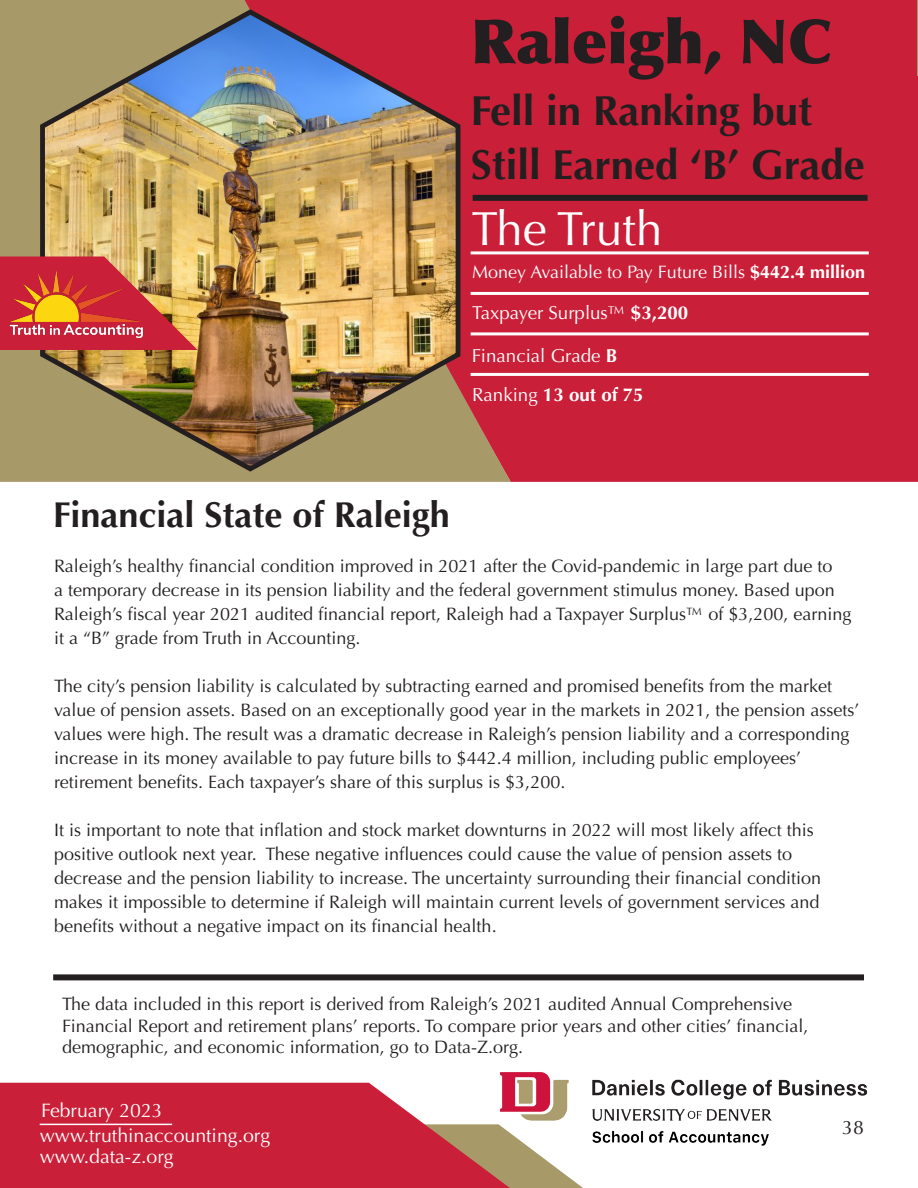
<style>
.page{position:relative;width:918px;height:1188px;background:#fff}
.page>*{position:absolute;margin:0;border:0;box-sizing:border-box;transform-origin:0 0}
.t1{font:900 61.5px "Optima";color:#231f20}
.t2{font:48px "Optima";color:#fff}
.t3{font:700 42px/54px "Optima";color:#231f20}
.t4{font:700 36px "Optima";color:#231f20}
.t5{font:19.5px "Optima";color:#fff}
.t6{font:19.5px "Optima";color:#231f20}
.t7{font:18.75px "Optima";color:#fff}
.t8{font:700 18.75px "Optima";color:#fff}
.t9{font:18px/24px "Optima";color:#231f20}
.t10{font:18px "Optima";color:#fff}
.s1{font-weight:700}
.s2{font-weight:400}
</style>
<div class="page">
<div style="left:511px;top:0;width:407px;height:482px;background:#ca1f38"></div>
<div style="left:473px;top:195px;width:395px;height:6px;background:#231f20"></div>
<hr style="left:471px;top:251px;width:398px;height:3px;background:#fff">
<hr style="left:471px;top:292px;width:398px;height:3px;background:#fff">
<hr style="left:471px;top:332px;width:398px;height:3px;background:#fff">
<hr style="left:471px;top:373px;width:398px;height:3px;background:#fff">
<svg style="left:0;top:0;width:511px;height:482px;background:#b85e52"></svg>
<div style="left:53px;top:974px;width:811px;height:6px;background:#231f20"></div>
<svg style="left:510px;top:1152px;width:73px;height:36px"></svg>
<svg style="left:0;top:1083px;width:510px;height:105px;background:#cc374a"></svg>
<img style="left:38px;top:7px;width:427px;height:467px">
<svg style="left:0;top:256px;width:198px;height:94px;background:#d47a51"></svg>
<hr style="left:917px;top:0;width:1px;height:75px;background:#a89969">
<img style="left:0;top:256px;width:153px;height:86px">
<img style="left:500px;top:1072px;width:368px;height:80px">
<hr style="left:40px;top:1124px;width:132px;height:1px;background:#fff">
<p class="t1" style="left:471px;top:4px;width:363px">Raleigh, NC</p>
<p class="t3" style="left:471px;top:84px;width:395px">Fell in Ranking but<br>Still Earned ‘B’ Grade</p>
<p class="t2" style="left:472px;top:201px;width:192px">The Truth</p>
<p class="t10" style="left:472px;top:262px;width:394px">Money Available to Pay Future Bills <span class="s1">$442.4 million</span></p>
<p class="t7" style="left:472px;top:302px;width:218px">Taxpayer Surplus™ <span class="s1">$3,200</span></p>
<p class="t7" style="left:472px;top:344px;width:147px">Financial Grade <span class="s1">B</span></p>
<p class="t8" style="left:472px;top:383px;width:173px"><span class="s2">Ranking</span> 13 out of 75</p>
<p class="t4" style="left:53px;top:494px;width:398px">Financial State of Raleigh</p>
<p class="t9" style="left:54px;top:554px;width:799px">Raleigh’s healthy financial condition improved in 2021 after the Covid-pandemic in large part due to<br>a temporary decrease in its pension liability and the federal government stimulus money. Based upon Raleigh’s fiscal year 2021 audited financial report, Raleigh had a Taxpayer Surplus™ of $3,200, earning it a “B” grade from Truth in Accounting.</p>
<p class="t9" style="left:54px;top:674px;width:807px">The city’s pension liability is calculated by subtracting earned and promised benefits from the market value of pension assets. Based on an exceptionally good year in the markets in 2021, the pension assets’ values were high. The result was a dramatic decrease in Raleigh’s pension liability and a corresponding increase in its money available to pay future bills to $442.4 million, including public employees’ retirement benefits. Each taxpayer’s share of this surplus is $3,200.</p>
<p class="t9" style="left:54px;top:818px;width:769px">It is important to note that inflation and stock market downturns in 2022 will most likely affect this positive outlook next year. These negative influences could cause the value of pension assets to decrease and the pension liability to increase. The uncertainty surrounding their financial condition makes it impossible to determine if Raleigh will maintain current levels of government services and benefits without a negative impact on its financial health.</p>
<p class="t9" style="left:62px;top:993px;width:748px;line-height:21.6px">The data included in this report is derived from Raleigh’s 2021 audited Annual Comprehensive<br>Financial Report and retirement plans’ reports. To compare prior years and other cities’ financial, demographic, and economic information, go to Data-Z.org.</p>
<p class="t5" style="left:41px;top:1099px;width:123px">February 2023</p>
<p class="t5" style="left:40px;top:1124px;width:232px">www.truthinaccounting.org</p>
<p class="t5" style="left:40px;top:1145px;width:136px">www.data-z.org</p>
<p class="t6" style="left:842px;top:1116px;width:23px">38</p>
</div>
